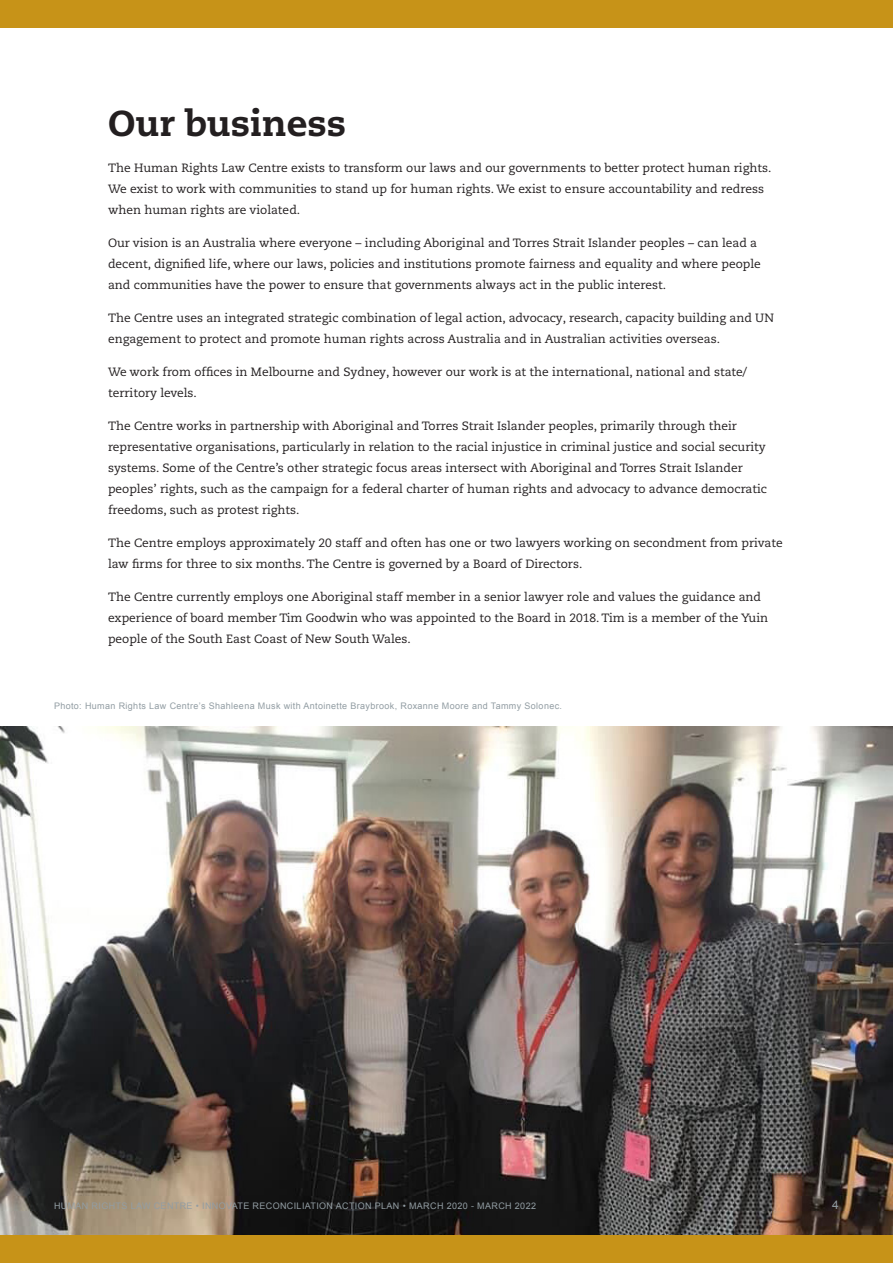
<style>
.page{position:relative;width:893px;height:1263px;background:#fff}
.page>*{position:absolute;margin:0;border:0;box-sizing:border-box;transform-origin:0 0}
.t1{font:800 36px "Caecilia LT Pro 85";color:#231f20}
.Basic_20_May{font:12px/21px "Caecilia LT Pro 55 Roman";color:#231f20}
.t2{font:12px "Arial";color:#929da3}
.t3{font:9px "Arial";letter-spacing:.04em;color:#929da3}
</style>
<div class="page">
<img style="left:0;top:726px;width:893px;height:510px">
<div style="left:0;top:1236px;width:893px;height:27px;background:#c79318"></div>
<div style="left:0;top:0;width:893px;height:27px;background:#c79318"></div>
<p class="t1" style="left:108px;top:98px;width:239px">Our business</p>
<p class="Basic_20_May" style="left:108px;top:157px;width:665px">The Human Rights Law Centre exists to transform our laws and our governments to better protect human rights.<br>We exist to work with communities to stand up for human rights. We exist to ensure accountability and redress when human rights are violated.</p>
<p class="Basic_20_May" style="left:108px;top:232px;width:654px">Our vision is an Australia where everyone – including Aboriginal and Torres Strait Islander peoples – can lead a decent, dignified life, where our laws, policies and institutions promote fairness and equality and where people and communities have the power to ensure that governments always act in the public interest.</p>
<p class="Basic_20_May" style="left:108px;top:307px;width:667px">The Centre uses an integrated strategic combination of legal action, advocacy, research, capacity building and UN engagement to protect and promote human rights across Australia and in Australian activities overseas.</p>
<p class="Basic_20_May" style="left:108px;top:361px;width:641px">We work from offices in Melbourne and Sydney, however our work is at the international, national and state/ territory levels.</p>
<p class="Basic_20_May" style="left:108px;top:415px;width:661px">The Centre works in partnership with Aboriginal and Torres Strait Islander peoples, primarily through their representative organisations, particularly in relation to the racial injustice in criminal justice and social security systems. Some of the Centre’s other strategic focus areas intersect with Aboriginal and Torres Strait Islander peoples’ rights, such as the campaign for a federal charter of human rights and advocacy to advance democratic freedoms, such as protest rights.</p>
<p class="Basic_20_May" style="left:108px;top:532px;width:676px">The Centre employs approximately 20 staff and often has one or two lawyers working on secondment from private law firms for three to six months. The Centre is governed by a Board of Directors.</p>
<p class="Basic_20_May" style="left:108px;top:586px;width:662px">The Centre currently employs one Aboriginal staff member in a senior lawyer role and values the guidance and experience of board member Tim Goodwin who was appointed to the Board in 2018. Tim is a member of the Yuin people of the South East Coast of New South Wales.</p>
<p class="t3" style="left:54px;top:700px;width:510px">Photo: Human Rights Law Centre’s Shahleena Musk with Antoinette Braybrook, Roxanne Moore and Tammy Solonec.</p>
<p class="t3" style="left:54px;top:1200px;width:483px">HUMAN RIGHTS LAW CENTRE • INNOVATE RECONCILIATION ACTION PLAN • MARCH 2020 - MARCH 2022</p>
<p class="t2" style="left:832px;top:1197px;width:8px">4</p>
</div>
